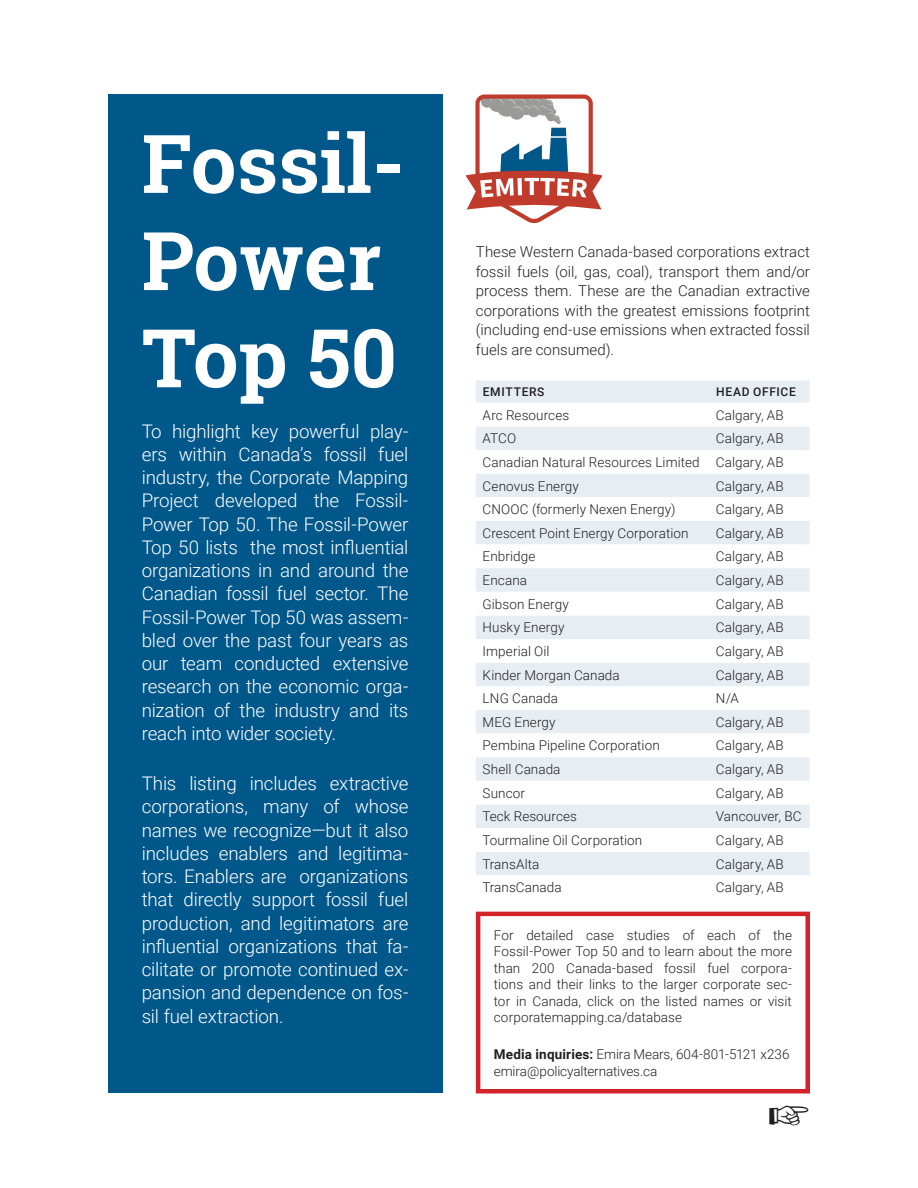
<style>
.page{position:relative;width:918px;height:1188px;background:#fff}
.page>*{position:absolute;margin:0;border:0;box-sizing:border-box;transform-origin:0 0}
.t1{font:700 81px/97.2px "Roboto Slab";color:#fff}
.intro_box_body{font:300 18.75px/23.2px "Roboto";letter-spacing:-.01em;color:#fff;text-align:justify}
.body{font:300 15px/19.5px "Roboto";color:#231f20;text-align:justify}
.table_body{font:300 13.5px "Roboto";letter-spacing:.005em;color:#231f20}
.body-2{font:300 13.5px/16.5px "Roboto";color:#231f20;text-align:justify}
.table_header{font:500 12px "Roboto";letter-spacing:.055em;color:#231f20}
.s1{font-weight:700}
</style>
<div class="page">
<div style="left:108px;top:94px;width:334px;height:1000px;background:#00578a"></div>
<div style="left:476px;top:380px;width:334px;height:23px;background:#e6eef3"></div>
<svg style="left:476px;top:427px;width:334px;height:448px;fill:#e6eef3"></svg>
<svg style="left:467px;top:94px;width:135px;height:129px"></svg>
<div style="left:476px;top:912px;width:334px;height:182px;border:4px solid #d2232a"></div>
<p class="t1" style="left:142px;top:114px;width:264px">Fossil-<br>Power<br>Top 50</p>
<p class="intro_box_body" style="left:142px;top:419px;width:268px">To highlight key powerful play&shy;ers within Canada’s fossil fuel industry, the Corporate Mapping Project developed the Fossil-Power Top 50. The Fossil-Power Top 50 lists the most influential organizations in and around the Canadian fossil fuel sector. The Fossil-Power Top 50 was assem&shy;bled over the past four years as our team conducted extensive research on the economic orga&shy;nization of the industry and its reach into wider society.</p>
<p class="intro_box_body" style="left:142px;top:771px;width:268px">This listing includes extractive corporations, many of whose names we recognize—but it also includes enablers and legitima&shy;tors. Enablers are organizations that directly support fossil fuel production, and legitimators are influential organizations that fa&shy;cilitate or promote continued ex&shy;pansion and dependence on fos&shy;sil fuel extraction.</p>
<p class="body" style="left:476px;top:241px;width:336px">These Western Canada-based corporations extract fossil fuels (oil, gas, coal), transport them and/or process them. These are the Canadian extractive corporations with the greatest emissions footprint (including end-use emissions when extracted fossil fuels are consumed).</p>
<p class="table_header" style="left:483px;top:383px;width:63px">EMITTERS</p>
<p class="table_header" style="left:716px;top:383px;width:81px">HEAD OFFICE</p>
<p class="table_body" style="left:483px;top:405px;width:88px">Arc Resources</p>
<p class="table_body" style="left:716px;top:405px;width:70px">Calgary, AB</p>
<p class="table_body" style="left:483px;top:429px;width:35px">ATCO</p>
<p class="table_body" style="left:716px;top:429px;width:70px">Calgary, AB</p>
<p class="table_body" style="left:483px;top:453px;width:219px">Canadian Natural Resources Limited</p>
<p class="table_body" style="left:716px;top:453px;width:70px">Calgary, AB</p>
<p class="table_body" style="left:483px;top:476px;width:98px">Cenovus Energy</p>
<p class="table_body" style="left:716px;top:476px;width:70px">Calgary, AB</p>
<p class="table_body" style="left:483px;top:500px;width:194px">CNOOC (formerly Nexen Energy)</p>
<p class="table_body" style="left:716px;top:500px;width:70px">Calgary, AB</p>
<p class="table_body" style="left:483px;top:524px;width:208px">Crescent Point Energy Corporation</p>
<p class="table_body" style="left:716px;top:524px;width:70px">Calgary, AB</p>
<p class="table_body" style="left:483px;top:547px;width:54px">Enbridge</p>
<p class="table_body" style="left:716px;top:547px;width:70px">Calgary, AB</p>
<p class="table_body" style="left:483px;top:571px;width:46px">Encana</p>
<p class="table_body" style="left:716px;top:571px;width:70px">Calgary, AB</p>
<p class="table_body" style="left:483px;top:594px;width:88px">Gibson Energy</p>
<p class="table_body" style="left:716px;top:594px;width:70px">Calgary, AB</p>
<p class="table_body" style="left:483px;top:618px;width:83px">Husky Energy</p>
<p class="table_body" style="left:716px;top:618px;width:70px">Calgary, AB</p>
<p class="table_body" style="left:483px;top:642px;width:69px">Imperial Oil</p>
<p class="table_body" style="left:716px;top:642px;width:70px">Calgary, AB</p>
<p class="table_body" style="left:483px;top:665px;width:139px">Kinder Morgan Canada</p>
<p class="table_body" style="left:716px;top:665px;width:70px">Calgary, AB</p>
<p class="table_body" style="left:483px;top:689px;width:77px">LNG Canada</p>
<p class="table_body" style="left:716px;top:689px;width:24px">N/A</p>
<p class="table_body" style="left:483px;top:713px;width:75px">MEG Energy</p>
<p class="table_body" style="left:716px;top:713px;width:70px">Calgary, AB</p>
<p class="table_body" style="left:483px;top:736px;width:179px">Pembina Pipeline Corporation</p>
<p class="table_body" style="left:716px;top:736px;width:70px">Calgary, AB</p>
<p class="table_body" style="left:483px;top:760px;width:79px">Shell Canada</p>
<p class="table_body" style="left:716px;top:760px;width:70px">Calgary, AB</p>
<p class="table_body" style="left:483px;top:783px;width:44px">Suncor</p>
<p class="table_body" style="left:716px;top:783px;width:70px">Calgary, AB</p>
<p class="table_body" style="left:483px;top:807px;width:96px">Teck Resources</p>
<p class="table_body" style="left:716px;top:807px;width:87px">Vancouver, BC</p>
<p class="table_body" style="left:483px;top:831px;width:161px">Tourmaline Oil Corporation</p>
<p class="table_body" style="left:716px;top:831px;width:70px">Calgary, AB</p>
<p class="table_body" style="left:483px;top:854px;width:58px">TransAlta</p>
<p class="table_body" style="left:716px;top:854px;width:70px">Calgary, AB</p>
<p class="table_body" style="left:483px;top:878px;width:81px">TransCanada</p>
<p class="table_body" style="left:716px;top:878px;width:70px">Calgary, AB</p>
<p class="body-2" style="left:494px;top:926px;width:300px">For detailed case studies of each of the Fossil-Power Top 50 and to learn about the more than 200 Canada-based fossil fuel corpora&shy;tions and their links to the larger corporate sec&shy;tor in Canada, click on the listed names or visit corporatemapping.ca/database</p>
<p class="body-2" style="left:494px;top:1045px;width:297px"><span class="s1">Media inquiries:</span> Emira Mears, 604-801-5121 x236 emira@policyalternatives.ca</p>
</div>
